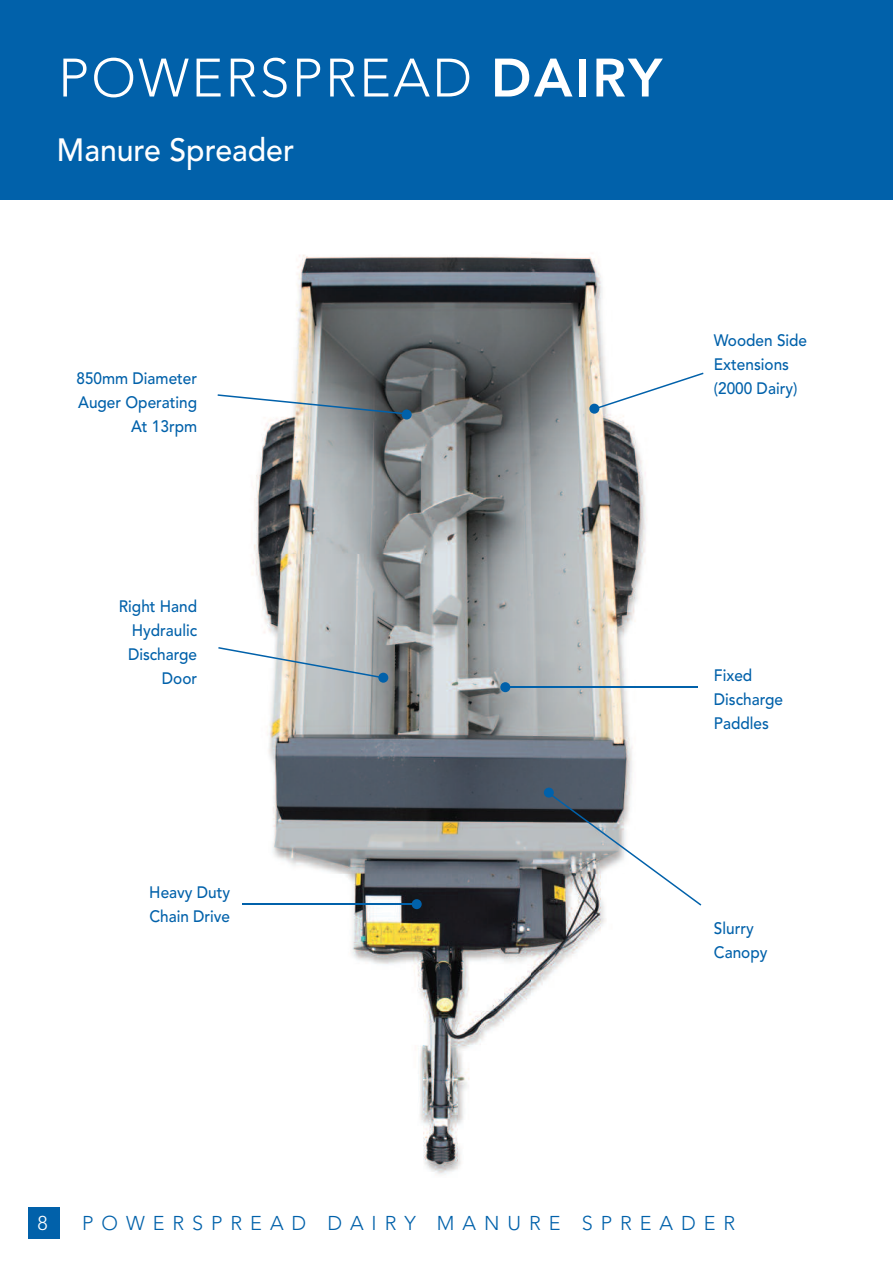
<style>
.page{position:relative;width:893px;height:1263px;background:#fff}
.page>*{position:absolute;margin:0;border:0;box-sizing:border-box;transform-origin:0 0}
.t1{font:300 53.55px "Avenir";letter-spacing:.045em;color:#fff}
.t2{font:500 31.95px "Avenir";color:#fff;scale:.95 1}
.t3{font:300 19.8px "Avenir";letter-spacing:.4em;color:#0161aa}
.t4{font:300 19.8px "Avenir";color:#fff}
.t5{font:500 16.5px/24px "Avenir";color:#0161aa;scale:.93 1}
.s1{font-weight:800}
</style>
<div class="page">
<div style="left:0;top:0;width:893px;height:200px;background:#0161aa"></div>
<div style="left:28px;top:1207px;width:31px;height:31px;background:#0161aa"></div>
<img style="left:217px;top:255px;width:430px;height:920px">
<div style="left:402px;top:409px;width:10px;height:10px;background:#0161aa;border-radius:50%"></div>
<svg style="left:218px;top:394px;width:188px;height:20px"></svg>
<svg style="left:218px;top:647px;width:166px;height:31px"></svg>
<div style="left:378px;top:673px;width:10px;height:10px;background:#0161aa;border-radius:50%"></div>
<hr style="left:242px;top:903px;width:174px;height:2px;background:#0161aa">
<div style="left:412px;top:899px;width:10px;height:10px;background:#0161aa;border-radius:50%"></div>
<svg style="left:548px;top:792px;width:153px;height:114px"></svg>
<div style="left:544px;top:788px;width:10px;height:10px;background:#0161aa;border-radius:50%"></div>
<hr style="left:505px;top:686px;width:193px;height:2px;background:#0161aa">
<div style="left:500px;top:682px;width:10px;height:10px;background:#0161aa;border-radius:50%"></div>
<svg style="left:594px;top:373px;width:109px;height:37px"></svg>
<div style="left:589px;top:404px;width:10px;height:10px;background:#0161aa;border-radius:50%"></div>
<h1 class="t1" style="left:58px;top:46px;width:605px">POWERSPREAD <span class="s1">DAIRY</span></h1>
<h2 class="t2" style="left:57px;top:122px;width:251px">Manure Spreader</h2>
<p class="t5" style="left:76px;top:366px;width:131px;text-align:right">850mm Diameter<br>Auger Operating<br>At 13rpm</p>
<p class="t5" style="left:119px;top:594px;width:86px;text-align:right">Right Hand<br>Hydraulic<br>Discharge<br>Door</p>
<p class="t5" style="left:149px;top:879px;width:88px">Heavy Duty<br>Chain Drive</p>
<p class="t5" style="left:714px;top:328px;width:102px">Wooden Side<br>Extensions (2000 Dairy)</p>
<p class="t5" style="left:714px;top:662px;width:76px">Fixed<br>Discharge<br>Paddles</p>
<p class="t5" style="left:714px;top:915px;width:59px">Slurry<br>Canopy</p>
<p class="t4" style="left:38px;top:1211px;width:12px">8</p>
<p class="t3" style="left:82px;top:1211px;width:655px">POWERSPREAD DAIRY MANURE SPREADER</p>
</div>
